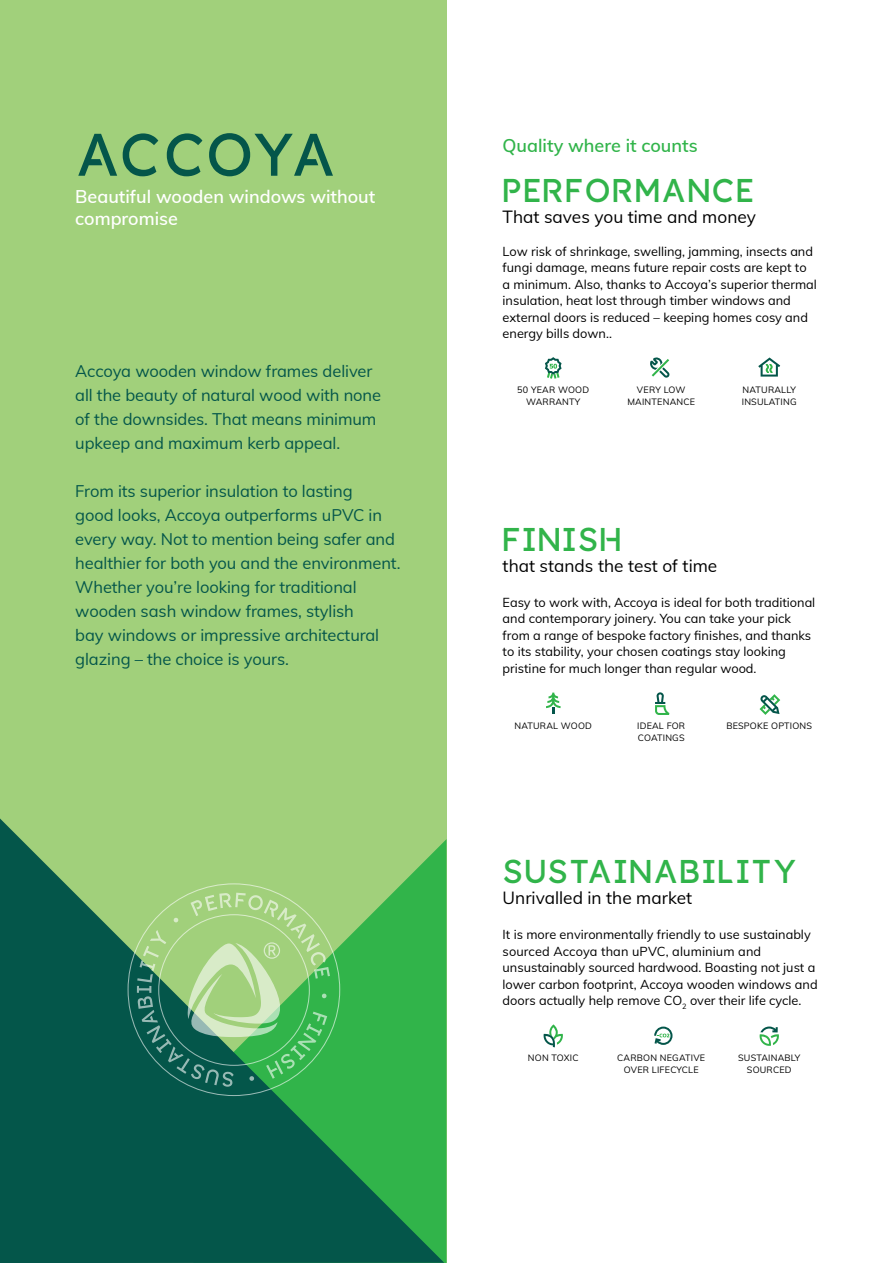
<style>
.page{position:relative;width:893px;height:1263px;background:#fff}
.page>*{position:absolute;margin:0;border:0;box-sizing:border-box;transform-origin:0 0}
.t1{font:60px "Accoya Display";letter-spacing:-.01em;color:#04564a}
.t2{font:33px "Accoya Display";letter-spacing:.04em;color:#31b44a}
.t3{font:600 18px/22.5px "Muli";color:#fff}
.t4{font:600 18px "Muli";color:#31b44a}
.t5{font:17.25px "Muli";color:#000}
.t6{font:16.5px/24px "Muli";letter-spacing:-.005em;color:#04564a}
.t7{font:12.75px/16.5px "Muli";color:#000}
.t8{font:9px/12px "Muli";letter-spacing:.025em;color:#000;text-align:center}
</style>
<div class="page">
<svg style="left:759px;top:1026px;width:20px;height:20px"></svg>
<svg style="left:543px;top:1024px;width:20px;height:23px"></svg>
<svg style="left:654px;top:1026px;width:18px;height:19px"></svg>
<svg style="left:655px;top:692px;width:14px;height:23px"></svg>
<svg style="left:546px;top:693px;width:14px;height:20px"></svg>
<svg style="left:759px;top:694px;width:21px;height:21px"></svg>
<svg style="left:650px;top:357px;width:20px;height:21px"></svg>
<svg style="left:758px;top:357px;width:22px;height:20px"></svg>
<svg style="left:545px;top:357px;width:17px;height:22px"></svg>
<div style="left:0;top:0;width:446px;height:1263px;background:#a1d07b"></div>
<svg style="left:0;top:818px;width:444px;height:445px;fill:#04564a"></svg>
<svg style="left:128px;top:883px;width:212px;height:213px"></svg>
<svg style="left:137px;top:893px;width:193px;height:194px"></svg>
<h1 class="t1" style="left:75px;top:120px;width:262px">ACCOYA</h1>
<h3 class="t3" style="left:75px;top:184px;width:302px">Beautiful wooden windows without compromise</h3>
<p class="t6" style="left:75px;top:358px;width:307px">Accoya wooden window frames deliver all the beauty of natural wood with none of the downsides. That means minimum upkeep and maximum kerb appeal.</p>
<p class="t6" style="left:75px;top:478px;width:327px">From its superior insulation to lasting<br>good looks, Accoya outperforms uPVC in every way. Not to mention being safer and healthier for both you and the environment.<br>Whether you’re looking for traditional wooden sash window frames, stylish<br>bay windows or impressive architectural glazing – the choice is yours.</p>
<h3 class="t4" style="left:503px;top:132px;width:196px">Quality where it counts</h3>
<h2 class="t2" style="left:503px;top:171px;width:253px">PERFORMANCE</h2>
<h3 class="t5" style="left:503px;top:204px;width:255px">That saves you time and money</h3>
<p class="t7" style="left:503px;top:242px;width:316px">Low risk of shrinkage, swelling, jamming, insects and fungi damage, means future repair costs are kept to a minimum. Also, thanks to Accoya’s superior thermal insulation, heat lost through timber windows and external doors is reduced – keeping homes cosy and energy bills down..</p>
<p class="t8" style="left:517px;top:383px;width:73px">50 YEAR WOOD<br>WARRANTY</p>
<p class="t8" style="left:742px;top:383px;width:56px;text-align:left">NATURALLY<br>INSULATING</p>
<p class="t8" style="left:627px;top:383px;width:69px">VERY LOW<br>MAINTENANCE</p>
<h2 class="t2" style="left:503px;top:520px;width:120px">FINISH</h2>
<h3 class="t5" style="left:503px;top:553px;width:216px">that stands the test of time</h3>
<p class="t7" style="left:503px;top:593px;width:314px">Easy to work with, Accoya is ideal for both traditional and contemporary joinery. You can take your pick from a range of bespoke factory finishes, and thanks to its stability, your chosen coatings stay looking pristine for much longer than regular wood.</p>
<p class="t8" style="left:514px;top:720px;width:79px">NATURAL WOOD</p>
<p class="t8" style="left:637px;top:720px;width:49px">IDEAL FOR</p>
<p class="t8" style="left:726px;top:720px;width:87px">BESPOKE OPTIONS</p>
<p class="t8" style="left:638px;top:732px;width:48px">COATINGS</p>
<h2 class="t2" style="left:503px;top:853px;width:296px">SUSTAINABILITY</h2>
<h3 class="t5" style="left:503px;top:886px;width:191px">Unrivalled in the market</h3>
<p class="t7" style="left:503px;top:925px;width:317px">It is more environmentally friendly to use sustainably sourced Accoya than uPVC, aluminium and unsustainably sourced hardwood. Boasting not just a lower carbon footprint, Accoya wooden windows and doors actually help remove CO<sub>2</sub> over their life cycle.</p>
<p class="t8" style="left:528px;top:1052px;width:52px">NON TOXIC</p>
<p class="t8" style="left:617px;top:1052px;width:89px">CARBON NEGATIVE<br>OVER LIFECYCLE</p>
<p class="t8" style="left:738px;top:1052px;width:64px">SUSTAINABLY<br>SOURCED</p>
</div>
